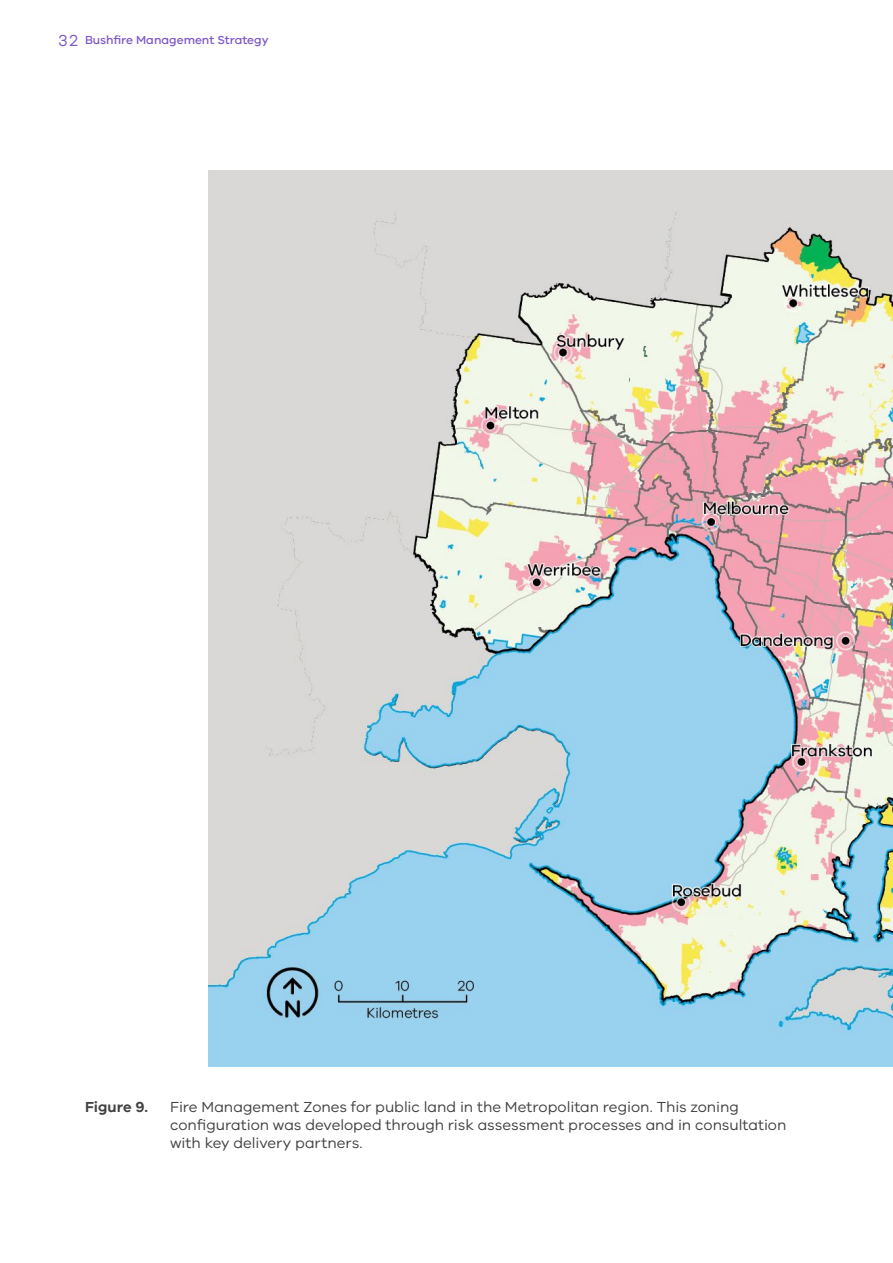
<style>
.page{position:relative;width:893px;height:1263px;background:#fff}
.page>*{position:absolute;margin:0;border:0;box-sizing:border-box;transform-origin:0 0}
.t1{font:15px/18px "VIC";color:#414042}
.t2{font:600 15px "VIC";color:#414042}
.t3{font:500 12px "VIC";color:#7c57c5}
.s1{font-weight:400;font-size:16.5px}
</style>
<div class="page">
<img style="left:208px;top:170px;width:685px;height:897px">
<p class="t3" style="left:58px;top:33px;width:212px"><span class="s1">32</span> Bushfire Management Strategy</p>
<p class="t2" style="left:85px;top:1098px;width:65px">Figure 9.</p>
<p class="t1" style="left:170px;top:1098px;width:618px">Fire Management Zones for public land in the Metropolitan region. This zoning configuration was developed through risk assessment processes and in consultation with key delivery partners.</p>
</div>
